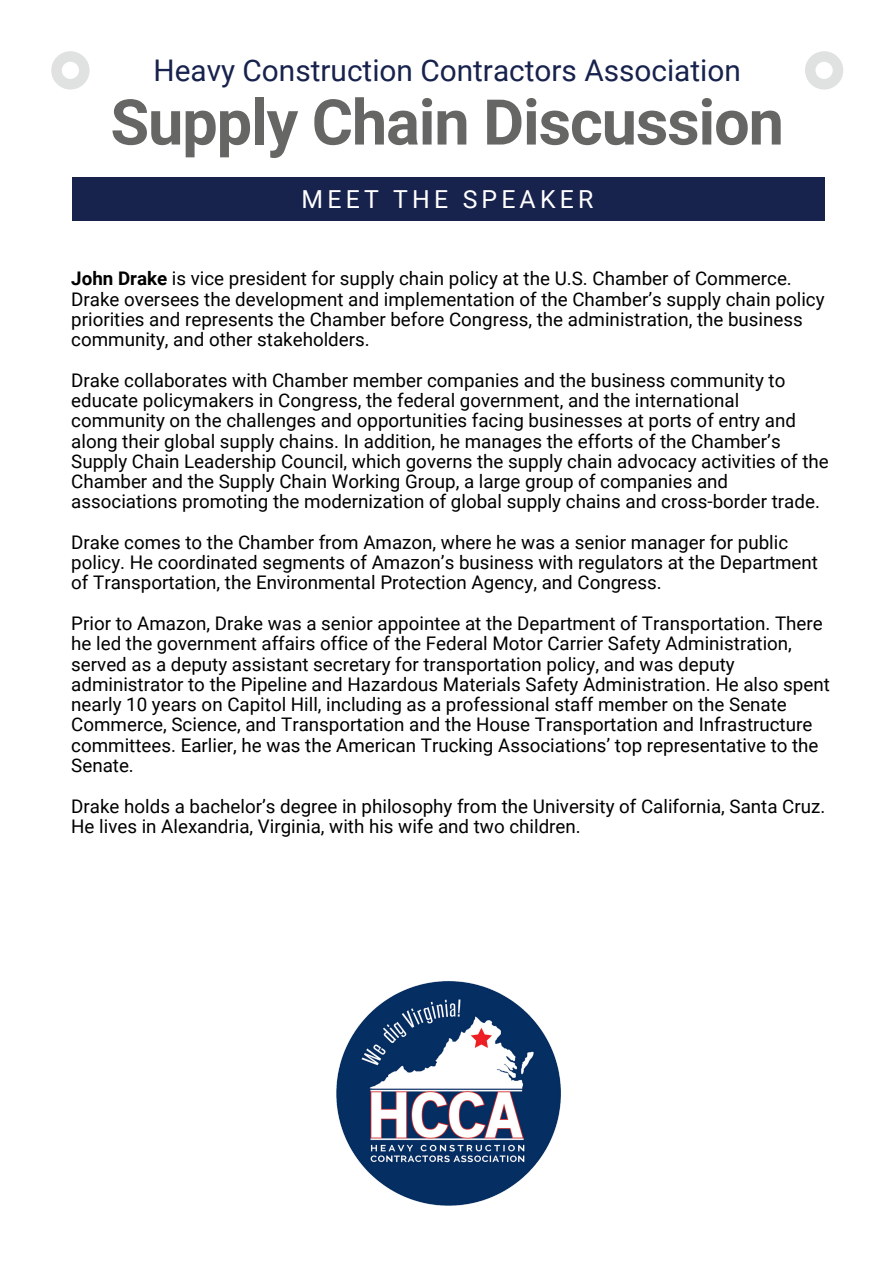
<style>
.page{position:relative;width:894px;height:1264px;background:#fff}
.page>*{position:absolute;margin:0;border:0;box-sizing:border-box;transform-origin:0 0}
.t1{font:700 63px "Roboto";letter-spacing:-.02em;color:#666665}
.t2{font:29.85px "Roboto";color:#17224d}
.t3{font:24.75px "Roboto";letter-spacing:.165em;color:#fff}
.t4{font:18.75px/20.2px "Roboto";color:#000}
.s1{font-weight:700}
</style>
<div class="page">
<svg style="left:51px;top:51px;width:39px;height:39px"></svg>
<div style="left:72px;top:177px;width:752px;height:44px;background:#17224d"></div>
<svg style="left:805px;top:51px;width:38px;height:39px"></svg>
<img style="left:336px;top:981px;width:225px;height:225px">
<p class="t2" style="left:153px;top:54px;width:588px">Heavy Construction Contractors Association</p>
<p class="t1" style="left:110px;top:86px;width:675px">Supply Chain Discussion</p>
<p class="t3" style="left:301px;top:185px;width:293px">MEET THE SPEAKER</p>
<p class="t4" style="left:71px;top:269px;width:754px"><span class="s1">John Drake</span> is vice president for supply chain policy at the U.S. Chamber of Commerce.<br>Drake oversees the development and implementation of the Chamber’s supply chain policy priorities and represents the Chamber before Congress, the administration, the business community, and other stakeholders.</p>
<p class="t4" style="left:71px;top:370px;width:758px">Drake collaborates with Chamber member companies and the business community to educate policymakers in Congress, the federal government, and the international community on the challenges and opportunities facing businesses at ports of entry and along their global supply chains. In addition, he manages the efforts of the Chamber’s Supply Chain Leadership Council, which governs the supply chain advocacy activities of the Chamber and the Supply Chain Working Group, a large group of companies and associations promoting the modernization of global supply chains and cross-border trade.</p>
<p class="t4" style="left:71px;top:532px;width:748px">Drake comes to the Chamber from Amazon, where he was a senior manager for public policy. He coordinated segments of Amazon’s business with regulators at the Department of Transportation, the Environmental Protection Agency, and Congress.</p>
<p class="t4" style="left:71px;top:613px;width:759px">Prior to Amazon, Drake was a senior appointee at the Department of Transportation. There he led the government affairs office of the Federal Motor Carrier Safety Administration, served as a deputy assistant secretary for transportation policy, and was deputy administrator to the Pipeline and Hazardous Materials Safety Administration. He also spent nearly 10 years on Capitol Hill, including as a professional staff member on the Senate Commerce, Science, and Transportation and the House Transportation and Infrastructure committees. Earlier, he was the American Trucking Associations’ top representative to the Senate.</p>
<p class="t4" style="left:71px;top:796px;width:755px">Drake holds a bachelor’s degree in philosophy from the University of California, Santa Cruz.<br>He lives in Alexandria, Virginia, with his wife and two children.</p>
</div>
